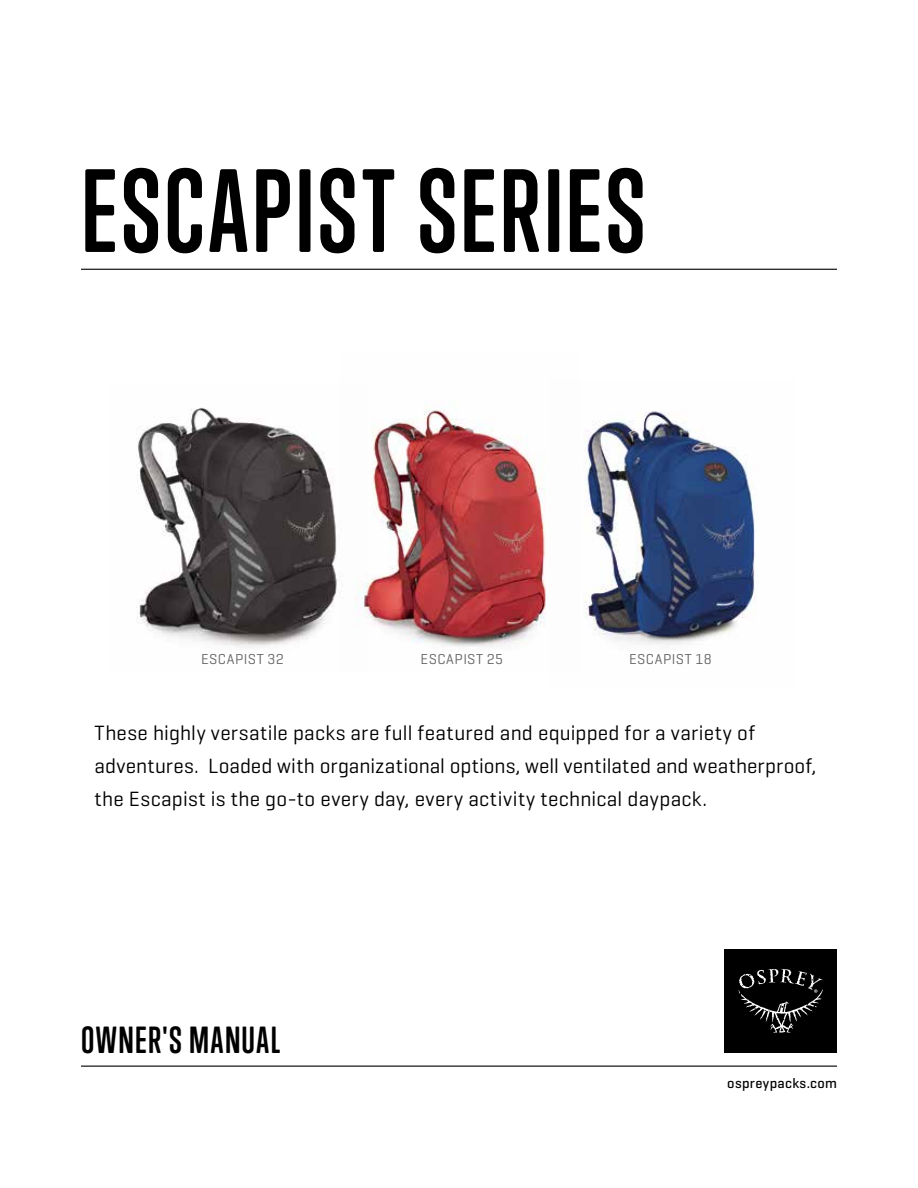
<style>
.page{position:relative;width:918px;height:1188px;background:#fff}
.page>*{position:absolute;margin:0;border:0;box-sizing:border-box;transform-origin:0 0}
.t1{font:700 108px "Trump Soft Pro";letter-spacing:.03em;color:#000}
.t2{font:700 34.5px "Trump Soft Pro";letter-spacing:.045em;color:#000}
.t3{font:21px/33px "Geogrotesque";letter-spacing:.015em;color:#000}
.t4{font:14.7px "Geogrotesque";letter-spacing:.03em;color:#686869}
.t5{font:500 14.25px "Geogrotesque";letter-spacing:.02em;color:#000}
</style>
<div class="page">
<div style="left:725px;top:949px;width:112px;height:104px;background:#000"></div>
<svg style="left:739px;top:969px;width:84px;height:64px"></svg>
<hr style="left:81px;top:1066px;width:756px;height:1px;background:#000">
<hr style="left:81px;top:269px;width:756px;height:1px;background:#000">
<img style="left:136px;top:407px;width:202px;height:241px">
<img style="left:339px;top:409px;width:207px;height:238px">
<img style="left:583px;top:411px;width:173px;height:234px">
<h1 class="t1" style="left:81px;top:145px;width:566px">ESCAPIST SERIES</h1>
<p class="t4" style="left:201px;top:650px;width:84px">ESCAPIST 32</p>
<p class="t4" style="left:421px;top:650px;width:84px">ESCAPIST 25</p>
<p class="t4" style="left:629px;top:650px;width:84px">ESCAPIST 18</p>
<p class="t3" style="left:94px;top:715px;width:723px">These highly versatile packs are full featured and equipped for a variety of adventures. Loaded with organizational options, well ventilated and weatherproof, the Escapist is the go-to every day, every activity technical daypack.</p>
<h2 class="t2" style="left:81px;top:1019px;width:201px">OWNER'S MANUAL</h2>
<p class="t5" style="left:727px;top:1074px;width:111px">ospreypacks.com</p>
</div>
